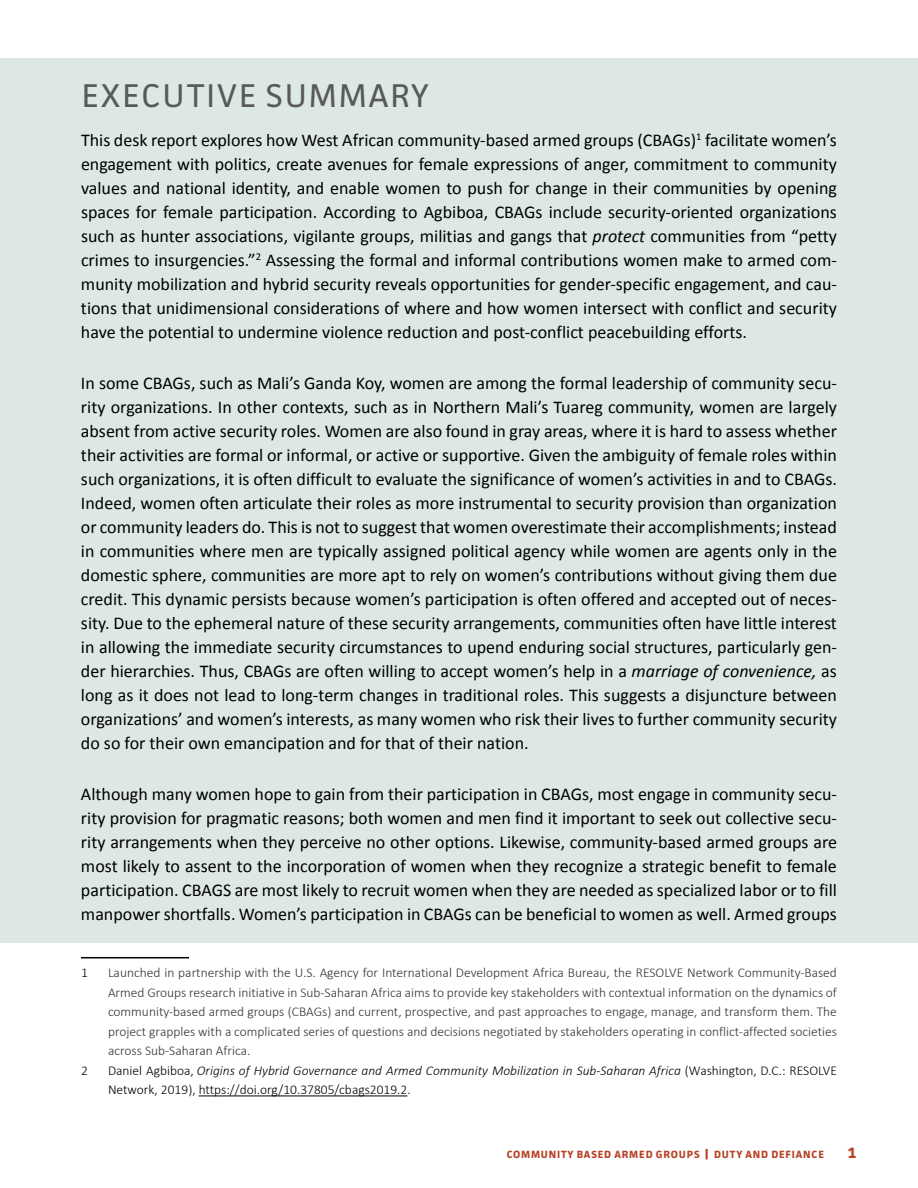
<style>
.page{position:relative;width:918px;height:1188px;background:#fff}
.page>*{position:absolute;margin:0;border:0;box-sizing:border-box;transform-origin:0 0}
.t1{font:33px "Facit";letter-spacing:.06em;color:#58595b}
.t2{font:18px/24px "Calibri";color:#000;text-align:justify}
.t3{font:700 15px "Facit";color:#b74326}
.t4{font:300 13.5px/19.5px "Calibri";color:#333;text-align:justify}
.t5{font:300 13.5px/19.5px "Calibri";color:#000}
.t6{font:700 10.5px "Facit";letter-spacing:.08em;color:#b74326}
.s1{font-style:italic}
</style>
<div class="page">
<div style="left:0;top:58px;width:918px;height:885px;background:#dde8e4"></div>
<hr style="left:81px;top:957px;width:108px;height:1px;background:#000">
<hr style="left:199px;top:1096px;width:208px;height:1px;background:#000">
<h1 class="t1" style="left:82px;top:75px;width:349px">EXECUTIVE SUMMARY</h1>
<p class="t2" style="left:81px;top:130px;width:758px">This desk report explores how West African community-based armed groups (CBAGs)<sup>1</sup> facilitate women’s engagement with politics, create avenues for female expressions of anger, commitment to community values and national identity, and enable women to push for change in their communities by opening spaces for female participation. According to Agbiboa, CBAGs include security-oriented organizations such as hunter associations, vigilante groups, militias and gangs that <span class="s1">protect</span> communities from “petty crimes to insurgencies.”<sup>2</sup> Assessing the formal and informal contributions women make to armed com&shy;munity mobilization and hybrid security reveals opportunities for gender-specific engagement, and cau&shy;tions that unidimensional considerations of where and how women intersect with conflict and security have the potential to undermine violence reduction and post-conflict peacebuilding efforts.</p>
<p class="t2" style="left:81px;top:373px;width:758px">In some CBAGs, such as Mali’s Ganda Koy, women are among the formal leadership of community secu&shy;rity organizations. In other contexts, such as in Northern Mali’s Tuareg community, women are largely absent from active security roles. Women are also found in gray areas, where it is hard to assess whether their activities are formal or informal, or active or supportive. Given the ambiguity of female roles within such organizations, it is often difficult to evaluate the significance of women’s activities in and to CBAGs.<br>Indeed, women often articulate their roles as more instrumental to security provision than organization or community leaders do. This is not to suggest that women overestimate their accomplishments; instead in communities where men are typically assigned political agency while women are agents only in the domestic sphere, communities are more apt to rely on women’s contributions without giving them due credit. This dynamic persists because women’s participation is often offered and accepted out of neces&shy;sity. Due to the ephemeral nature of these security arrangements, communities often have little interest in allowing the immediate security circumstances to upend enduring social structures, particularly gen&shy;der hierarchies. Thus, CBAGs are often willing to accept women’s help in a <span class="s1">marriage of convenience,</span> as long as it does not lead to long-term changes in traditional roles. This suggests a disjuncture between organizations’ and women’s interests, as many women who risk their lives to further community security do so for their own emancipation and for that of their nation.</p>
<p class="t2" style="left:81px;top:784px;width:758px">Although many women hope to gain from their participation in CBAGs, most engage in community secu&shy;rity provision for pragmatic reasons; both women and men find it important to seek out collective secu&shy;rity arrangements when they perceive no other options. Likewise, community-based armed groups are most likely to assent to the incorporation of women when they recognize a strategic benefit to female participation. CBAGS are most likely to recruit women when they are needed as specialized labor or to fill manpower shortfalls. Women’s participation in CBAGs can be beneficial to women as well. Armed groups</p>
<p class="t5" style="left:81px;top:964px;width:8px">1</p>
<p class="t4" style="left:108px;top:964px;width:731px">Launched in partnership with the U.S. Agency for International Development Africa Bureau, the RESOLVE Network Community-Based Armed Groups research initiative in Sub-Saharan Africa aims to provide key stakeholders with contextual information on the dynamics of community-based armed groups (CBAGs) and current, prospective, and past approaches to engage, manage, and transform them. The project grapples with a complicated series of questions and decisions negotiated by stakeholders operating in conflict-affected societies across Sub-Saharan Africa.</p>
<p class="t5" style="left:81px;top:1062px;width:8px">2</p>
<p class="t5" style="left:108px;top:1062px;width:730px">Daniel Agbiboa, <span class="s1">Origins of Hybrid Governance and Armed Community Mobilization in Sub-Saharan Africa</span> (Washington, D.C.: RESOLVE<br>Network, 2019), https://doi.org/10.37805/cbags2019.2.</p>
<p class="t6" style="left:507px;top:1148px;width:319px">COMMUNITY BASED ARMED GROUPS | DUTY AND DEFIANCE</p>
<p class="t3" style="left:848px;top:1144px;width:10px">1</p>
</div>
